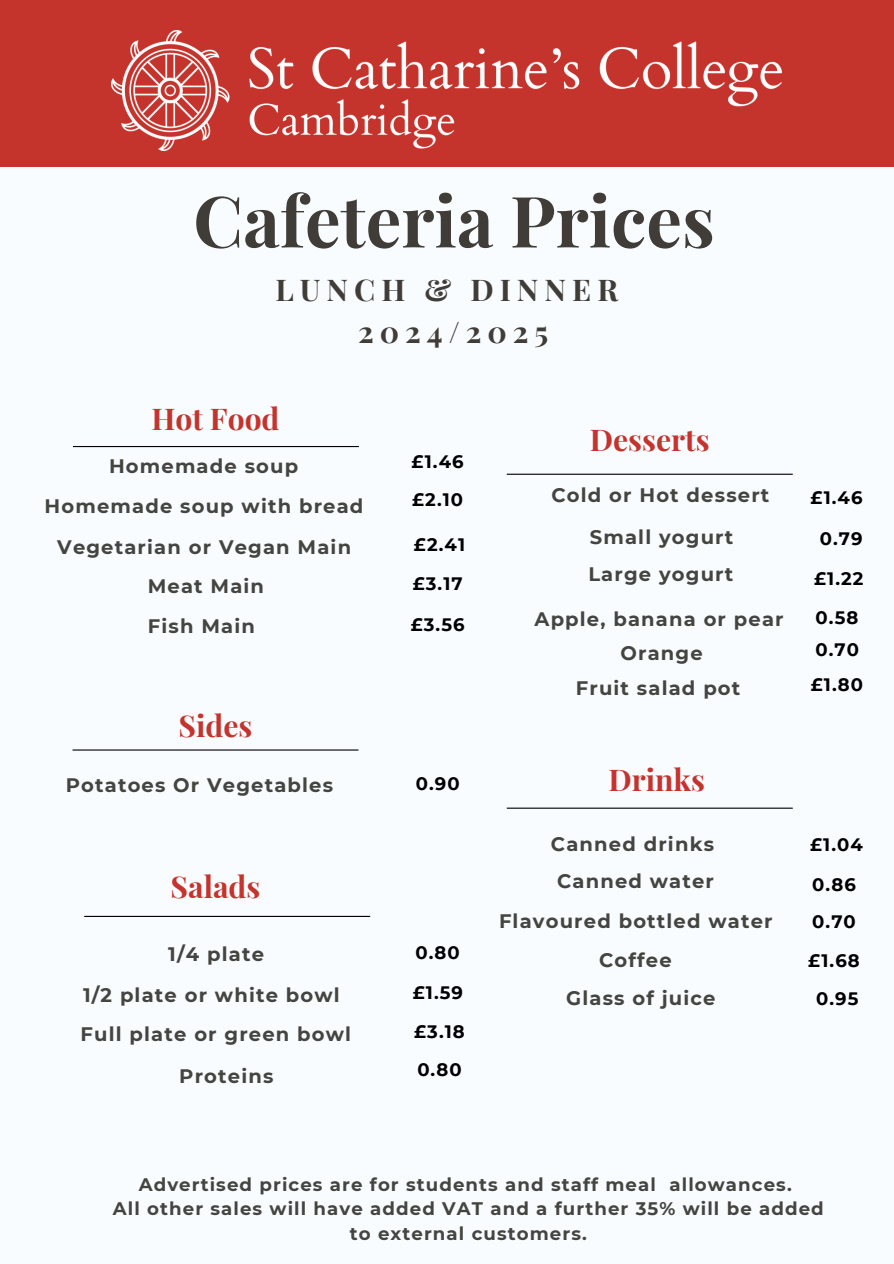
<style>
.page{position:relative;width:894px;height:1264px;background:#fff}
.page>*{position:absolute;margin:0;border:0;box-sizing:border-box;transform-origin:0 0}
.t1{font:700 70.8px "Playfair Display";color:#403c38}
.t2{font:700 30px "Playfair Display";color:#c4342d}
.t3{font:700 30px/41.7px "Playfair Display";letter-spacing:.2em;color:#403c38;text-align:center}
.t4{font:700 19.5px "Montserrat";letter-spacing:.06em;color:#444440}
.t5{font:700 18.15px/24.8px "Montserrat";letter-spacing:.06em;color:#444440;text-align:center}
.t6{font:700 18px "Montserrat";letter-spacing:.06em;color:#000}
</style>
<div class="page">
<div style="left:0;top:0;width:893px;height:1263px;background:#f9fcff"></div>
<div style="left:0;top:0;width:893px;height:167px;background:#c4342d"></div>
<img style="left:112px;top:30px;width:669px;height:120px">
<hr style="left:506px;top:807px;width:286px;height:1px;background:#000">
<hr style="left:72px;top:749px;width:286px;height:1px;background:#000">
<hr style="left:73px;top:446px;width:286px;height:1px;background:#000">
<hr style="left:84px;top:915px;width:286px;height:2px;background:#000">
<hr style="left:506px;top:473px;width:286px;height:2px;background:#000">
<h2 class="t1" style="left:193px;top:171px;width:523px">Cafeteria Prices</h2>
<h1 class="t3" style="left:275px;top:268px;width:344px">LUNCH &amp; DINNER<br>2024/2025</h1>
<h5 class="t2" style="left:151px;top:397px;width:130px">Hot Food</h5>
<h5 class="t4" style="left:109px;top:454px;width:191px">Homemade soup</h5>
<h5 class="t4" style="left:44px;top:494px;width:320px">Homemade soup with bread</h5>
<h5 class="t4" style="left:57px;top:535px;width:295px">Vegetarian or Vegan Main</h5>
<h5 class="t4" style="left:148px;top:574px;width:118px">Meat Main</h5>
<h5 class="t4" style="left:148px;top:614px;width:109px">Fish Main</h5>
<h5 class="t2" style="left:178px;top:704px;width:75px">Sides</h5>
<h5 class="t4" style="left:66px;top:773px;width:269px">Potatoes Or Vegetables</h5>
<h5 class="t2" style="left:171px;top:865px;width:91px">Salads</h5>
<h5 class="t4" style="left:168px;top:941px;width:97px">1/4 plate</h5>
<h5 class="t4" style="left:83px;top:982px;width:258px">1/2 plate or white bowl</h5>
<h5 class="t4" style="left:81px;top:1021px;width:272px">Full plate or green bowl</h5>
<h3 class="t6" style="left:411px;top:451px;width:53px">£1.46</h3>
<h5 class="t6" style="left:412px;top:489px;width:52px">£2.10</h5>
<h5 class="t6" style="left:414px;top:533px;width:53px">£2.41</h5>
<h5 class="t6" style="left:412px;top:573px;width:51px">£3.17</h5>
<h5 class="t6" style="left:410px;top:614px;width:55px">£3.56</h5>
<h5 class="t6" style="left:415px;top:772px;width:45px">0.90</h5>
<h5 class="t6" style="left:415px;top:941px;width:46px">0.80</h5>
<h5 class="t6" style="left:412px;top:982px;width:52px">£1.59</h5>
<h5 class="t6" style="left:414px;top:1020px;width:52px">£3.18</h5>
<h5 class="t4" style="left:179px;top:1064px;width:96px">Proteins</h5>
<h5 class="t6" style="left:417px;top:1059px;width:46px">0.80</h5>
<h5 class="t2" style="left:589px;top:419px;width:121px">Desserts</h5>
<h5 class="t4" style="left:551px;top:482px;width:219px">Cold or Hot dessert</h5>
<h3 class="t4" style="left:589px;top:525px;width:145px">Small yogurt</h3>
<h3 class="t4" style="left:588px;top:562px;width:146px">Large yogurt</h3>
<h5 class="t4" style="left:534px;top:607px;width:250px">Apple, banana or pear</h5>
<h5 class="t4" style="left:620px;top:640px;width:84px">Orange</h5>
<h5 class="t4" style="left:575px;top:676px;width:166px">Fruit salad pot</h5>
<h5 class="t2" style="left:608px;top:759px;width:98px">Drinks</h5>
<h5 class="t4" style="left:550px;top:832px;width:165px">Canned drinks</h5>
<h5 class="t4" style="left:557px;top:868px;width:158px">Canned water</h5>
<h5 class="t4" style="left:499px;top:908px;width:275px">Flavoured bottled water</h5>
<h5 class="t4" style="left:599px;top:947px;width:74px">Coffee</h5>
<h5 class="t4" style="left:566px;top:986px;width:151px">Glass of juice</h5>
<h5 class="t6" style="left:810px;top:486px;width:53px">£1.46</h5>
<h5 class="t6" style="left:819px;top:528px;width:44px">0.79</h5>
<h5 class="t6" style="left:813px;top:567px;width:51px">£1.22</h5>
<h5 class="t6" style="left:815px;top:606px;width:44px">0.58</h5>
<h5 class="t6" style="left:815px;top:638px;width:45px">0.70</h5>
<h5 class="t6" style="left:810px;top:673px;width:54px">£1.80</h5>
<h5 class="t6" style="left:810px;top:833px;width:54px">£1.04</h5>
<h5 class="t6" style="left:812px;top:873px;width:45px">0.86</h5>
<h3 class="t6" style="left:812px;top:910px;width:45px">0.70</h3>
<h5 class="t6" style="left:808px;top:949px;width:53px">£1.68</h5>
<h5 class="t6" style="left:815px;top:987px;width:44px">0.95</h5>
<h3 class="t5" style="left:113px;top:1171px;width:712px">Advertised prices are for students and staff meal allowances.<br>All other sales will have added VAT and a further 35% will be added to external customers.</h3>
</div>
